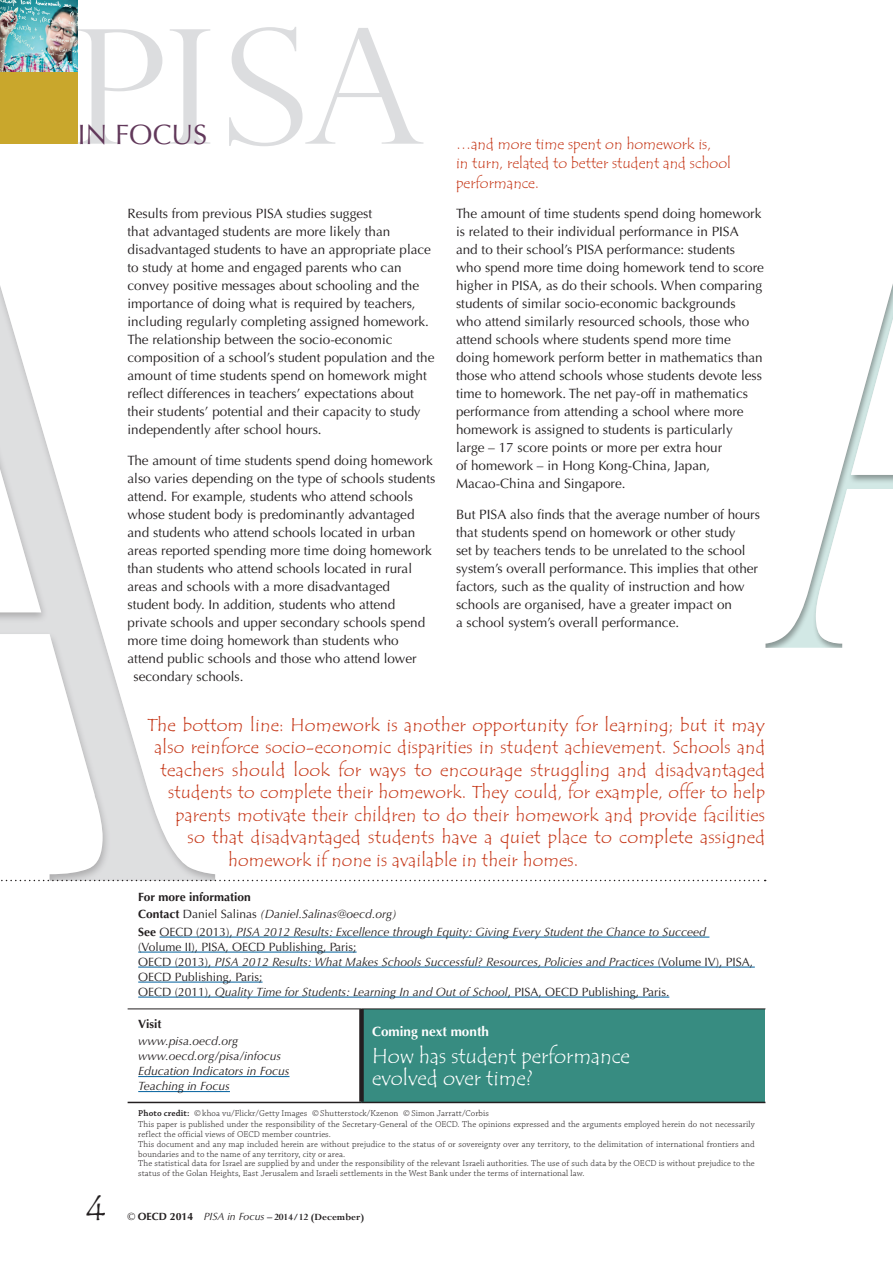
<style>
.page{position:relative;width:893px;height:1263px;background:#fff}
.page>*{position:absolute;margin:0;border:0;box-sizing:border-box;transform-origin:0 0}
.t1{font:36px "Tempus Sans ITC";color:#231f20}
.t2{font:28.05px "Optima LT Std";color:#61385a}
.t3{font:21px/22.5px "Tempus Sans ITC";color:#fff}
.t4{font:18px "Tempus Sans ITC";letter-spacing:.01em;color:#c6391a}
.t5{font:15px/19.5px "Tempus Sans ITC";color:#c6391a}
.t6{font:13.5px/18px "Optima LT Std";color:#231f20}
.t7{font:700 13.5px "Optima LT Std";color:#fff}
.t8{font:12px/15px "Optima LT Std";color:#231f20}
.t9{font:italic 12px/15px "Optima LT Std";color:#231f20}
.t10{font:700 12px "Optima LT Std";color:#231f20}
.t11{font:700 10.5px "Perpetua Std";color:#231f20}
.t12{font:300 9px/9.8px "Chaparral Pro";letter-spacing:.01em;color:#231f20}
.s1{font-weight:700;font-style:normal}
.s2{font-style:normal}
.s3{font-style:italic}
.s4{font-weight:600}
.s5{font-family:"Optima LT Std";font-weight:400}
.s6{font-family:"Optima LT Std"}
.s7{font-family:"Optima LT Std";font-weight:400;font-style:italic}
</style>
<div class="page">
<div style="left:0;top:0;width:78px;height:144px;background:#c9a72c"></div>
<img style="left:0;top:0;width:78px;height:71px">
<svg style="left:78px;top:27px;width:345px;height:119px"></svg>
<div style="left:0;top:266px;width:216px;height:616px;background:#231f20;opacity:.4"></div>
<svg style="left:0;top:880px;width:766px;height:1px"></svg>
<div style="left:361px;top:1009px;width:404px;height:93px;background:#378c81"></div>
<hr style="left:128px;top:1009px;width:233px;height:1px;background:#231f20">
<hr style="left:361px;top:1009px;width:404px;height:1px;background:#231f20">
<div style="left:359px;top:1009px;width:5px;height:93px;background:#231f20"></div>
<hr style="left:128px;top:1102px;width:233px;height:1px;background:#231f20">
<hr style="left:361px;top:1102px;width:404px;height:1px;background:#231f20">
<hr style="left:160px;top:937px;width:549px;height:1px;background:#00609d">
<hr style="left:138px;top:952px;width:219px;height:1px;background:#00609d">
<hr style="left:138px;top:967px;width:617px;height:1px;background:#00609d">
<hr style="left:138px;top:982px;width:125px;height:1px;background:#00609d">
<hr style="left:138px;top:997px;width:531px;height:1px;background:#00609d">
<hr style="left:138px;top:1076px;width:151px;height:1px;background:#00609d">
<hr style="left:138px;top:1091px;width:92px;height:1px;background:#00609d">
<div style="left:763px;top:250px;width:130px;height:398px;background:#231f20;opacity:.4"></div>
<h2 class="t2" style="left:78px;top:118px;width:131px">in Focus</h2>
<p class="t6" style="left:128px;top:205px;width:308px">Results from previous PISA studies suggest<br>that advantaged students are more likely than disadvantaged students to have an appropriate place to study at home and engaged parents who can convey positive messages about schooling and the importance of doing what is required by teachers, including regularly completing assigned homework.<br>The relationship between the socio-economic composition of a school’s student population and the amount of time students spend on homework might reflect differences in teachers’ expectations about their students’ potential and their capacity to study independently after school hours.</p>
<p class="t6" style="left:128px;top:452px;width:307px">The amount of time students spend doing homework</p>
<p class="t6" style="left:128px;top:470px;width:309px">also varies depending on the type of schools students</p>
<p class="t6" style="left:128px;top:488px;width:287px">attend. For example, students who attend schools</p>
<p class="t6" style="left:128px;top:506px;width:288px">whose student body is predominantly advantaged</p>
<p class="t6" style="left:128px;top:524px;width:289px">and students who attend schools located in urban</p>
<p class="t6" style="left:128px;top:542px;width:306px">areas reported spending more time doing homework</p>
<p class="t6" style="left:128px;top:560px;width:286px">than students who attend schools located in rural</p>
<p class="t6" style="left:128px;top:578px;width:264px">areas and schools with a more disadvantaged</p>
<p class="t6" style="left:128px;top:596px;width:269px">student body. I n addition, students who attend</p>
<p class="t6" style="left:128px;top:614px;width:299px">private schools and upper secondary schools spend</p>
<p class="t6" style="left:128px;top:632px;width:273px">more time doing homework than students who</p>
<p class="t6" style="left:128px;top:650px;width:291px">attend public schools and those who attend lower</p>
<p class="t6" style="left:134px;top:668px;width:112px">secondary schools.</p>
<p class="t5" style="left:456px;top:134px;width:276px">…and more time spent on homework is,<br>in turn, related to better student and school performance.</p>
<p class="t6" style="left:456px;top:205px;width:309px">The amount of time students spend doing homework is related to their individual performance in PISA<br>and to their school’s PISA performance: students<br>who spend more time doing homework tend to score higher in PISA, as do their schools. When comparing students of similar socio-economic backgrounds who attend similarly resourced schools, those who attend schools where students spend more time doing homework perform better in mathematics than those who attend schools whose students devote less time to homework. The net pay-off in mathematics performance from attending a school where more homework is assigned to students is particularly large – 17 score points or more per extra hour<br>of homework – in Hong Kong-China, Japan, Macao-China and Singapore.</p>
<p class="t6" style="left:456px;top:506px;width:305px">But PISA also finds that the average number of hours that students spend on homework or other study<br>set by teachers tends to be unrelated to the school system’s overall performance. This implies that other factors, such as the quality of instruction and how schools are organised, have a greater impact on<br>a school system’s overall performance.</p>
<h1 class="t1" style="left:85px;top:1186px;width:22px">4</h1>
<h3 class="t4" style="left:147px;top:713px;width:619px">The bottom line: Homework is another opportunity for learning; but it may</h3>
<h3 class="t4" style="left:155px;top:736px;width:612px">also reinforce socio-economic disparities in student achievement. Schools and</h3>
<h3 class="t4" style="left:161px;top:758px;width:606px">teachers should look for ways to encourage struggling and disadvantaged</h3>
<h3 class="t4" style="left:168px;top:781px;width:598px">students to complete their homework. They could, for example, offer to help</h3>
<h3 class="t4" style="left:176px;top:803px;width:591px">parents motivate their children to do their homework and provide facilities</h3>
<h3 class="t4" style="left:188px;top:826px;width:579px">so that disadvantaged students have a quiet place to complete assigned</h3>
<h3 class="t4" style="left:228px;top:848px;width:352px">homework if none is available in their homes.</h3>
<p class="t9" style="left:138px;top:889px;width:569px;line-height:17.1px"><span class="s1">For more information<br>Contact</span> <span class="s2">Daniel Salinas</span> (Daniel.Salinas@oecd.org)<br><span class="s1">See</span> <span class="s2">OECD (2013),</span> PISA 2012 Results: Excellence through Equity: Giving Every Student the Chance to Succeed</p>
<p class="t8" style="left:138px;top:939px;width:616px">(Volume II), PISA, OECD Publishing, Paris;<br>OECD (2013), <span class="s3">PISA 2012 Results: What Makes Schools Successful? Resources, Policies and Practices</span> (Volume I V), PISA, OECD Publishing, Paris;<br>OECD (2011), <span class="s3">Quality Time for Students: Learning In and Out of School</span>, PISA, OECD Publishing, Paris.</p>
<p class="t10" style="left:138px;top:1017px;width:25px">Visit</p>
<p class="t9" style="left:138px;top:1033px;width:153px">www.pisa.oecd.org www.oecd.org/pisa/infocus<br>Education Indicators in Focus<br>Teaching in Focus</p>
<p class="t7" style="left:372px;top:1023px;width:118px">Coming next month</p>
<h3 class="t3" style="left:372px;top:1045px;width:259px">How has student performance evolved over time?</h3>
<p class="t12" style="left:138px;top:1107px;width:618px;line-height:11.9px"><span class="s4">Photo credit:</span> ©khoa vu/Flickr/Getty Images ©Shutterstock/Kzenon ©Simon Jarratt/Corbis<br>This paper is published under the responsibility of the Secretary-General of the OECD. The opinions expressed and the arguments employed herein do not necessarily</p>
<p class="t12" style="left:138px;top:1130px;width:618px">reflect the official views of OECD member countries.<br>This document and any map included herein are without prejudice to the status of or sovereignty over any territory, to the delimitation of international frontiers and boundaries and to the name of any territory, city or area.<br>The statistical data for Israel are supplied by and under the responsibility of the relevant Israeli authorities. The use of such data by the OECD is without prejudice to the status of the Golan Heights, East Jerusalem and Israeli settlements in the West Bank under the terms of international law.</p>
<p class="t11" style="left:128px;top:1212px;width:238px"><span class="s5">©</span> <span class="s6">OECD 2014</span> <span class="s7">PISA in Focus</span> – 2014/12 (December)</p>
</div>
